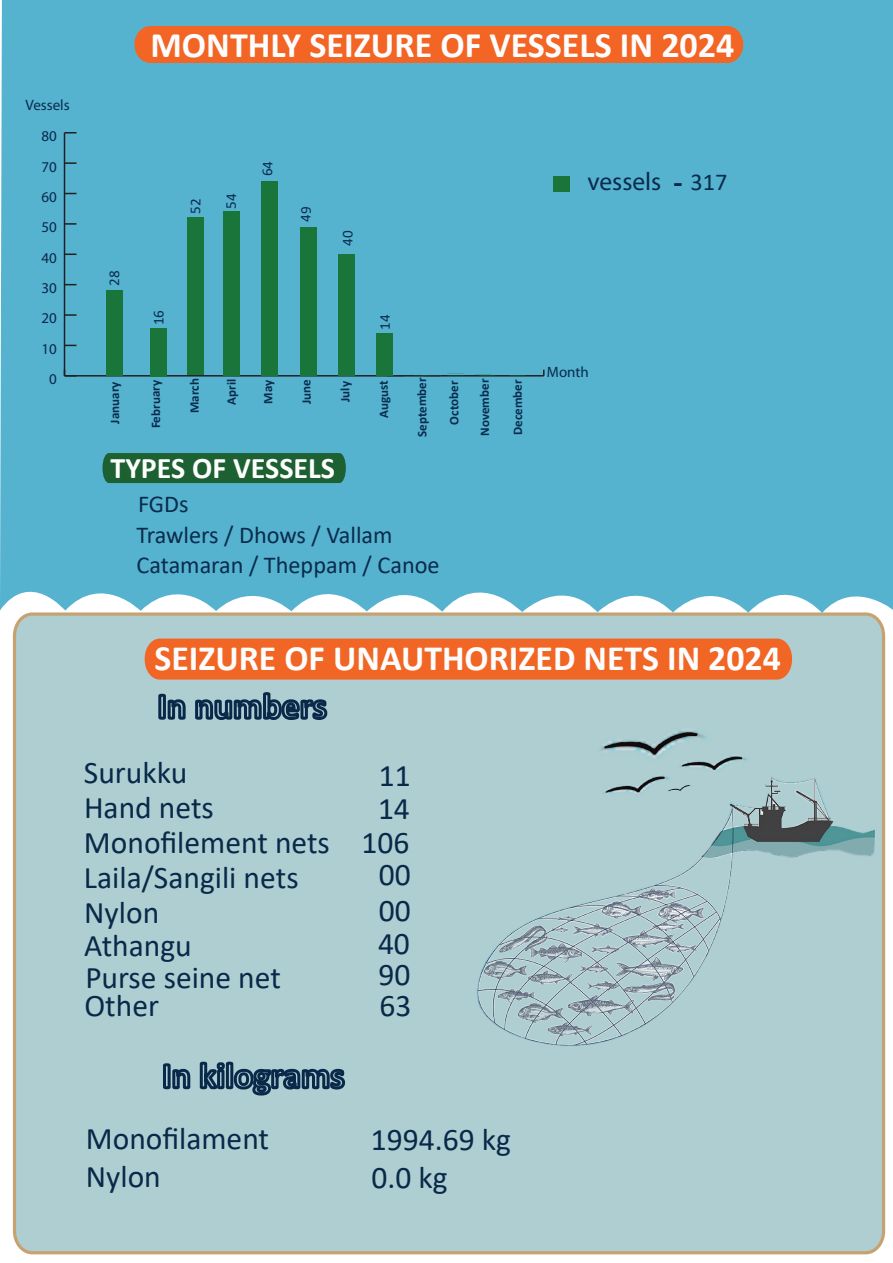
<style>
.page{position:relative;width:893px;height:1263px;background:#fff}
.page>*{position:absolute;margin:0;border:0;box-sizing:border-box;transform-origin:0 0}
.t1{font:700 36px "Calibri";color:#fdfdfd}
.t2{font:700 35.7px "Calibri";color:#fdfdfd}
.t3{font:31.5px/66px "Calibri";color:#082949}
.t4{font:700 30px "Calibri";color:#fdfdfd}
.t5{font:700 28.35px "Myriad Pro";color:#09294a}
.t6{font:25.5px "Myriad Pro";color:#0a2b4c}
.t7{font:24.3px/30.9px "Calibri";color:#0a2b4c}
.t8{font:15px "Myriad Pro";color:#0a294a}
.t9{font:15px "Myriad Pro";color:#0a2b4c}
.t10{font:700 13.05px "Calibri";color:#0a2b4c}
.s1{font-family:"Calibri";font-size:24.3px}
</style>
<div class="page">
<div style="left:12px;top:613px;width:874px;height:642px;background:#afced1"></div>
<div style="left:0;top:0;width:893px;height:613px;background:#55b3d0"></div>
<div style="left:134px;top:26px;width:609px;height:37px;background:#f26524;border-radius:17px"></div>
<div style="left:103px;top:453px;width:243px;height:30px;background:#1d6031"></div>
<div style="left:145px;top:638px;width:647px;height:42px;background:#f16624"></div>
<img style="left:476px;top:651px;width:410px;height:588px">
<div style="left:553px;top:176px;width:16px;height:16px;background:#1a753a"></div>
<hr style="left:64px;top:375px;width:480px;height:2px;background:#231f20">
<hr style="left:64px;top:133px;width:1px;height:243px;background:#231f20">
<svg style="left:64px;top:370px;width:12px;height:7px"></svg>
<svg style="left:65px;top:314px;width:11px;height:2px"></svg>
<svg style="left:65px;top:223px;width:11px;height:2px"></svg>
<svg style="left:65px;top:162px;width:11px;height:2px"></svg>
<svg style="left:64px;top:132px;width:12px;height:2px"></svg>
<svg style="left:424px;top:375px;width:16px;height:1px"></svg>
<div style="left:376px;top:333px;width:17px;height:43px;background:#1a753b"></div>
<div style="left:338px;top:254px;width:17px;height:122px;background:#1a753b"></div>
<div style="left:301px;top:227px;width:16px;height:149px;background:#1a753b"></div>
<div style="left:261px;top:181px;width:17px;height:195px;background:#1a753b"></div>
<div style="left:224px;top:212px;width:16px;height:164px;background:#1a753b"></div>
<div style="left:187px;top:217px;width:16px;height:158px;background:#1a753b"></div>
<div style="left:151px;top:328px;width:16px;height:49px;background:#1a753b"></div>
<div style="left:106px;top:291px;width:16px;height:85px;background:#1a753b"></div>
<svg style="left:156px;top:690px;width:174px;height:32px;background:#698898"></svg>
<svg style="left:160px;top:1061px;width:32px;height:30px"></svg>
<svg style="left:198px;top:1059px;width:149px;height:38px;background:#6a8999"></svg>
<svg style="left:109px;top:271px;width:10px;height:14px"></svg>
<svg style="left:154px;top:311px;width:10px;height:13px"></svg>
<svg style="left:191px;top:199px;width:10px;height:14px"></svg>
<svg style="left:226px;top:194px;width:10px;height:14px"></svg>
<svg style="left:263px;top:161px;width:10px;height:14px"></svg>
<svg style="left:301px;top:207px;width:10px;height:14px"></svg>
<svg style="left:343px;top:231px;width:10px;height:14px"></svg>
<svg style="left:380px;top:315px;width:10px;height:13px"></svg>
<svg style="left:264px;top:380px;width:11px;height:23px"></svg>
<p class="t9" style="left:25px;top:96px;width:46px">Vessels</p>
<p class="t8" style="left:42px;top:127px;width:17px">80</p>
<p class="t8" style="left:42px;top:157px;width:17px">70</p>
<p class="t8" style="left:42px;top:188px;width:17px">60</p>
<p class="t8" style="left:42px;top:218px;width:17px">50</p>
<p class="t8" style="left:42px;top:248px;width:17px">40</p>
<p class="t8" style="left:42px;top:279px;width:17px">30</p>
<p class="t8" style="left:42px;top:309px;width:17px">20</p>
<p class="t8" style="left:42px;top:340px;width:17px">10</p>
<p class="t8" style="left:49px;top:370px;width:9px">0</p>
<p class="t1" style="left:151px;top:20px;width:585px">MONTHLY SEIZURE OF VESSELS IN 2024</p>
<p class="t6" style="left:587px;top:165px;width:142px">vessels <span class="s1">317</span></p>
<p class="t5" style="left:673px;top:163px;width:11px">-</p>
<p class="t10" style="left:186px;top:413px;width:36px;rotate:-91deg">March</p>
<p class="t10" style="left:222px;top:405px;width:28px;rotate:-91deg">April</p>
<p class="t10" style="left:106px;top:424px;width:44px;rotate:-91deg">January</p>
<p class="t10" style="left:297px;top:404px;width:26px;rotate:-91deg">June</p>
<p class="t10" style="left:336px;top:402px;width:22px;rotate:-91deg">July</p>
<p class="t10" style="left:147px;top:429px;width:50px;rotate:-91deg">February</p>
<p class="t10" style="left:375px;top:418px;width:39px;rotate:-91deg">August</p>
<p class="t10" style="left:413px;top:437px;width:61px;rotate:-91deg">September</p>
<p class="t10" style="left:445px;top:425px;width:45px;rotate:-91deg">October</p>
<p class="t10" style="left:476px;top:436px;width:59px;rotate:-91deg">November</p>
<p class="t10" style="left:509px;top:435px;width:57px;rotate:-91deg">December</p>
<p class="t4" style="left:110px;top:447px;width:226px">TYPES OF VESSELS</p>
<p class="t7" style="left:136px;top:487px;width:305px">FGDs<br>Trawlers / Dhows / Vallam<br>Catamaran / Theppam / Canoe</p>
<p class="t9" style="left:547px;top:363px;width:43px">Month</p>
<p class="t2" style="left:154px;top:633px;width:628px">SEIZURE OF UNAUTHORIZED NETS IN 2024</p>
<p class="t3" style="left:84px;top:738px;width:105px">Surukku</p>
<p class="t3" style="left:379px;top:741px;width:33px">11</p>
<p class="t3" style="left:84px;top:773px;width:131px">Hand nets</p>
<p class="t3" style="left:84px;top:808px;width:247px">Monofilement nets</p>
<p class="t3" style="left:84px;top:844px;width:216px">Laila/Sangili nets</p>
<p class="t3" style="left:378px;top:775px;width:34px">14<br>00</p>
<p class="t3" style="left:361px;top:808px;width:49px">106</p>
<p class="t3" style="left:84px;top:878px;width:76px">Nylon</p>
<p class="t3" style="left:379px;top:877px;width:33px">00</p>
<p class="t3" style="left:84px;top:911px;width:109px">Athangu</p>
<p class="t3" style="left:378px;top:910px;width:33px">40</p>
<p class="t3" style="left:85px;top:944px;width:197px">Purse seine net</p>
<p class="t3" style="left:378px;top:941px;width:33px">90</p>
<p class="t3" style="left:84px;top:972px;width:76px">Other</p>
<p class="t3" style="left:379px;top:972px;width:33px">63</p>
<p class="t3" style="left:86px;top:1105px;width:185px">Monofilament</p>
<p class="t3" style="left:371px;top:1105px;width:142px">1994.69 kg</p>
<p class="t3" style="left:86px;top:1142px;width:76px">Nylon</p>
<p class="t3" style="left:372px;top:1144px;width:78px">0.0 kg</p>
</div>
